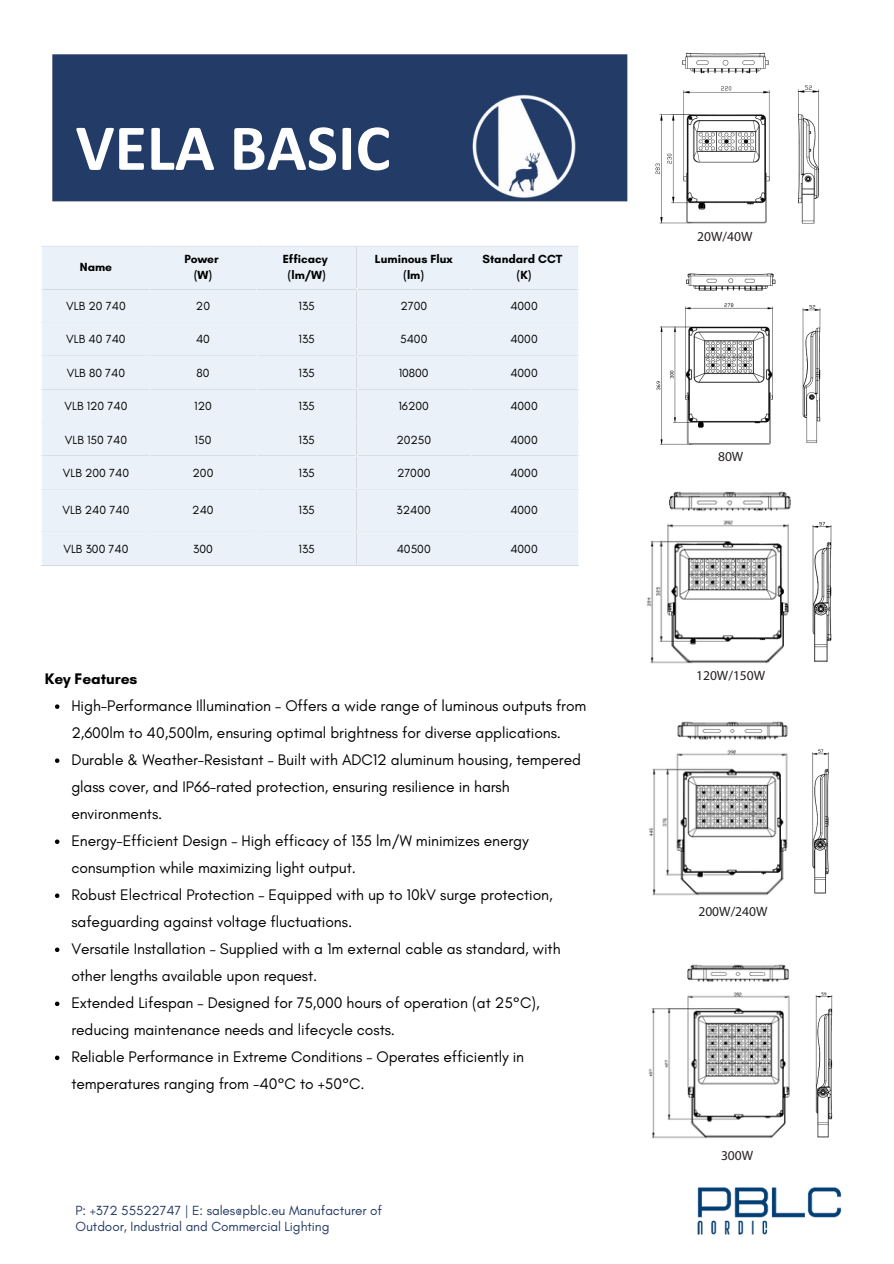
<style>
.page{position:relative;width:894px;height:1264px;background:#fff}
.page>*{position:absolute;margin:0;border:0;box-sizing:border-box;transform-origin:0 0}
.t1{font:700 66px "Calibri";color:#fff}
.t2{font:15.6px/27px "Glacial Indifference";letter-spacing:-.005em;color:#000}
.t3{font:700 15.6px "Glacial Indifference";letter-spacing:-.005em;color:#000}
.t4{font:13.5px/15.8px "Glacial Indifference";letter-spacing:-.005em;color:#243a61}
.t5{font:13.5px "Myriad Pro";color:#231f20}
.t6{font:12px "Glacial Indifference";color:#000}
.t7{font:700 12px "Glacial Indifference";color:#000}
</style>
<div class="page">
<div style="left:52px;top:54px;width:575px;height:147px;background:#223c67"></div>
<img style="left:470px;top:92px;width:108px;height:108px">
<img style="left:697px;top:1187px;width:145px;height:47px">
<img style="left:655px;top:52px;width:115px;height:172px">
<img style="left:656px;top:273px;width:120px;height:172px">
<img style="left:648px;top:721px;width:140px;height:175px">
<img style="left:648px;top:964px;width:142px;height:175px">
<img style="left:646px;top:491px;width:145px;height:173px">
<img style="left:797px;top:85px;width:23px;height:139px">
<img style="left:802px;top:305px;width:19px;height:138px">
<img style="left:812px;top:749px;width:17px;height:145px">
<img style="left:812px;top:522px;width:20px;height:140px">
<img style="left:815px;top:992px;width:18px;height:146px">
<div style="left:43px;top:247px;width:534px;height:317px;background:#eaf1f8"></div>
<hr style="left:42px;top:247px;width:1px;height:317px;background:#eaf1f8">
<hr style="left:149px;top:247px;width:1px;height:317px;background:#eaf1f8">
<hr style="left:256px;top:247px;width:1px;height:317px;background:#eaf1f8">
<hr style="left:356px;top:247px;width:1px;height:317px;background:#eaf1f8">
<hr style="left:470px;top:247px;width:1px;height:317px;background:#eaf1f8">
<hr style="left:577px;top:247px;width:1px;height:317px;background:#eaf1f8">
<hr style="left:42px;top:246px;width:536px;height:1px;background:#eaf1f8">
<hr style="left:42px;top:288px;width:536px;height:1px;background:#eaf1f8">
<hr style="left:42px;top:322px;width:536px;height:1px;background:#eaf1f8">
<hr style="left:42px;top:355px;width:536px;height:1px;background:#eaf1f8">
<hr style="left:42px;top:388px;width:536px;height:2px;background:#eaf1f8">
<hr style="left:42px;top:422px;width:536px;height:1px;background:#eaf1f8">
<hr style="left:42px;top:455px;width:536px;height:1px;background:#eaf1f8">
<hr style="left:42px;top:488px;width:536px;height:2px;background:#eaf1f8">
<hr style="left:42px;top:531px;width:536px;height:1px;background:#eaf1f8">
<hr style="left:42px;top:564px;width:536px;height:1px;background:#eaf1f8">
<svg style="left:55px;top:704px;width:4px;height:5px"></svg>
<svg style="left:55px;top:758px;width:4px;height:5px"></svg>
<svg style="left:55px;top:839px;width:4px;height:5px"></svg>
<svg style="left:55px;top:893px;width:4px;height:5px"></svg>
<svg style="left:55px;top:947px;width:4px;height:5px"></svg>
<svg style="left:55px;top:1001px;width:4px;height:5px"></svg>
<svg style="left:55px;top:1055px;width:4px;height:5px"></svg>
<p class="t1" style="left:76px;top:120px;width:316px">VELA BASIC</p>
<h1 class="t7" style="left:80px;top:260px;width:34px">Name</h1>
<p class="t7" style="left:184px;top:252px;width:36px">Power</p>
<p class="t7" style="left:194px;top:268px;width:19px">(W)</p>
<p class="t7" style="left:283px;top:252px;width:46px">Efficacy</p>
<p class="t7" style="left:288px;top:268px;width:39px">(lm/W)</p>
<p class="t7" style="left:375px;top:252px;width:79px">Luminous Flux</p>
<p class="t7" style="left:403px;top:268px;width:22px">(lm)</p>
<p class="t7" style="left:482px;top:252px;width:81px">Standard CCT</p>
<p class="t7" style="left:516px;top:268px;width:16px">(K)</p>
<p class="t6" style="left:66px;top:299px;width:61px">VLB 20 740</p>
<p class="t6" style="left:196px;top:299px;width:16px">20</p>
<p class="t6" style="left:298px;top:299px;width:18px">135</p>
<p class="t6" style="left:400px;top:299px;width:28px">2700</p>
<p class="t6" style="left:510px;top:299px;width:29px">4000</p>
<p class="t6" style="left:66px;top:332px;width:61px">VLB 40 740</p>
<p class="t6" style="left:196px;top:332px;width:15px">40</p>
<p class="t6" style="left:298px;top:332px;width:18px">135</p>
<p class="t6" style="left:400px;top:332px;width:29px">5400</p>
<p class="t6" style="left:510px;top:332px;width:29px">4000</p>
<p class="t6" style="left:67px;top:365px;width:60px">VLB 80 740</p>
<p class="t6" style="left:196px;top:365px;width:15px">80</p>
<p class="t6" style="left:298px;top:365px;width:18px">135</p>
<p class="t6" style="left:398px;top:365px;width:31px">10800</p>
<p class="t6" style="left:510px;top:365px;width:29px">4000</p>
<p class="t6" style="left:64px;top:399px;width:64px">VLB 120 740</p>
<p class="t6" style="left:194px;top:399px;width:19px">120</p>
<p class="t6" style="left:298px;top:399px;width:18px">135</p>
<p class="t6" style="left:398px;top:399px;width:32px">16200</p>
<p class="t6" style="left:510px;top:399px;width:29px">4000</p>
<p class="t6" style="left:65px;top:432px;width:64px">VLB 150 740</p>
<p class="t6" style="left:194px;top:432px;width:18px">150</p>
<p class="t6" style="left:298px;top:432px;width:18px">135</p>
<p class="t6" style="left:396px;top:432px;width:36px">20250</p>
<p class="t6" style="left:510px;top:432px;width:29px">4000</p>
<p class="t6" style="left:63px;top:465px;width:68px">VLB 200 740</p>
<p class="t6" style="left:192px;top:465px;width:22px">200</p>
<p class="t6" style="left:298px;top:465px;width:18px">135</p>
<p class="t6" style="left:397px;top:465px;width:35px">27000</p>
<p class="t6" style="left:510px;top:465px;width:29px">4000</p>
<p class="t6" style="left:63px;top:503px;width:68px">VLB 240 740</p>
<p class="t6" style="left:192px;top:503px;width:23px">240</p>
<p class="t6" style="left:298px;top:503px;width:18px">135</p>
<p class="t6" style="left:396px;top:503px;width:36px">32400</p>
<p class="t6" style="left:510px;top:503px;width:29px">4000</p>
<p class="t6" style="left:63px;top:541px;width:67px">VLB 300 740</p>
<p class="t6" style="left:193px;top:541px;width:21px">300</p>
<p class="t6" style="left:298px;top:541px;width:18px">135</p>
<p class="t6" style="left:396px;top:541px;width:36px">40500</p>
<p class="t6" style="left:510px;top:541px;width:29px">4000</p>
<h2 class="t3" style="left:45px;top:669px;width:94px">Key Features</h2>
<p class="t2" style="left:71px;top:692px;width:516px">High-Performance Illumination – Offers a wide range of luminous outputs from<br>2,600lm to 40,500lm, ensuring optimal brightness for diverse applications.</p>
<p class="t2" style="left:71px;top:746px;width:511px">Durable &amp; Weather-Resistant – Built with ADC12 aluminum housing, tempered glass cover, and IP66-rated protection, ensuring resilience in harsh environments.</p>
<p class="t2" style="left:71px;top:827px;width:459px">Energy-Efficient Design – High efficacy of 135 lm/W minimizes energy consumption while maximizing light output.</p>
<p class="t2" style="left:71px;top:881px;width:482px">Robust Electrical Protection – Equipped with up to 10kV surge protection, safeguarding against voltage fluctuations.</p>
<p class="t2" style="left:71px;top:935px;width:490px">Versatile Installation – Supplied with a 1m external cable as standard, with other lengths available upon request.</p>
<p class="t2" style="left:71px;top:989px;width:469px">Extended Lifespan – Designed for 75,000 hours of operation (at 25°C), reducing maintenance needs and lifecycle costs.</p>
<p class="t2" style="left:71px;top:1043px;width:454px">Reliable Performance in Extreme Conditions – Operates efficiently in temperatures ranging from -40°C to +50°C.</p>
<p class="t4" style="left:76px;top:1202px;width:308px">P: +372 55522747 | E: sales@pblc.eu Manufacturer of<br>Outdoor, Industrial and Commercial Lighting</p>
<p class="t5" style="left:697px;top:231px;width:57px">20W/40W</p>
<p class="t5" style="left:718px;top:450px;width:27px">80W</p>
<p class="t5" style="left:696px;top:670px;width:71px">120W/150W</p>
<p class="t5" style="left:698px;top:906px;width:71px">200W/240W</p>
<h4 class="t5" style="left:720px;top:1149px;width:34px">300W</h4>
</div>
